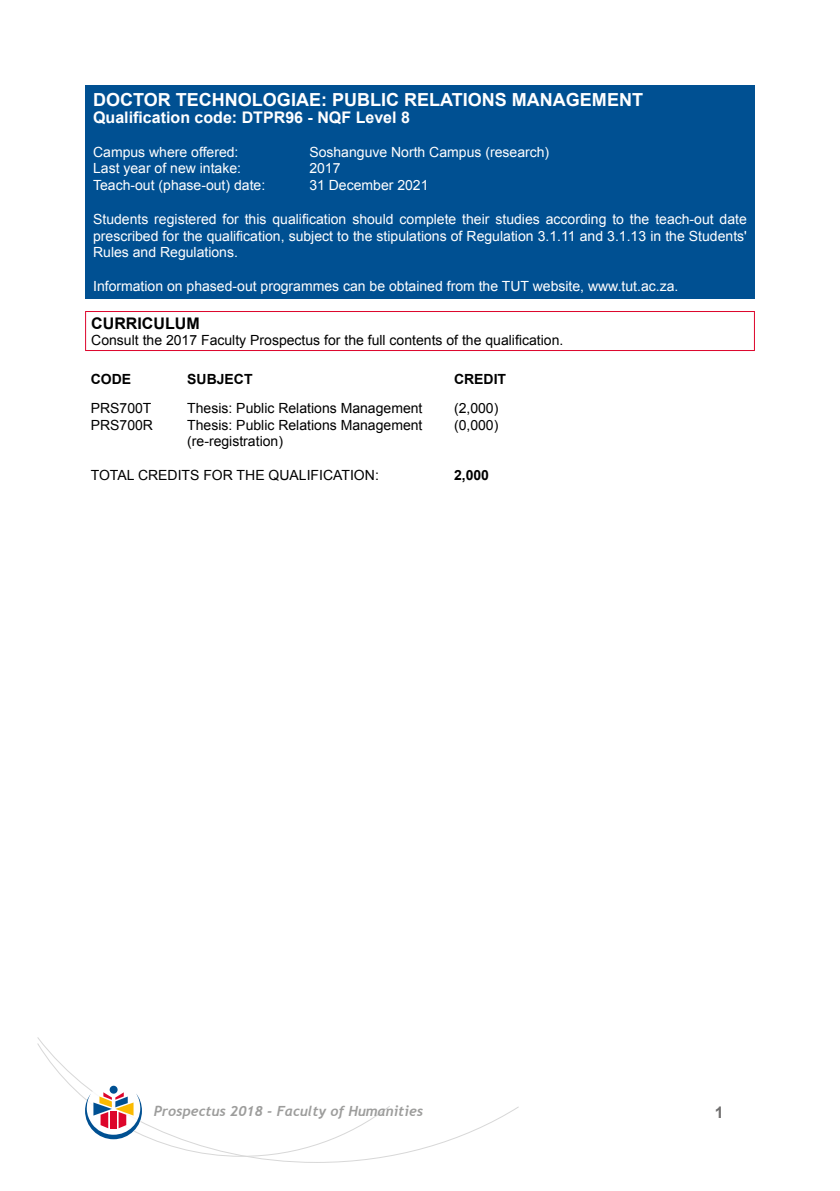
<style>
.page{position:relative;width:840px;height:1191px;background:#fff}
.page>*{position:absolute;margin:0;border:0;box-sizing:border-box;transform-origin:0 0}
.t1{font:700 18px "Arial";color:#fff}
.t2{font:700 16px "Arial";color:#fff}
.t3{font:700 16px "Arial";color:#000}
.t4{font:700 16px "Arial";color:#706f6f}
.t5{font:14px/16.8px "Arial";color:#fff;text-align:justify}
.t6{font:14px "Arial";color:#000}
.t7{font:italic 700 14px "Trebuchet";color:#9d9d9c}
.t8{font:700 14px "Arial";color:#000}
</style>
<div class="page">
<svg style="left:37px;top:1037px;width:482px;height:125px"></svg>
<svg style="left:37px;top:1043px;width:353px;height:113px"></svg>
<div style="left:85px;top:85px;width:669px;height:214px;background:#005092"></div>
<hr style="left:85px;top:311px;width:669px;height:1px;background:#dd052b">
<hr style="left:85px;top:312px;width:1px;height:38px;background:#dd052b">
<hr style="left:753px;top:312px;width:1px;height:38px;background:#dd052b">
<hr style="left:85px;top:350px;width:669px;height:1px;background:#dd052b">
<p class="t1" style="left:93px;top:87px;width:551px">DOCTOR TECHNOLOGIAE: PUBLIC RELATIONS MANAGEMENT</p>
<p class="t2" style="left:93px;top:106px;width:318px">Qualification code: DTPR96 - NQF Level 8</p>
<p class="t5" style="left:93px;top:143px;width:147px">Campus where offered:</p>
<p class="t5" style="left:309px;top:143px;width:241px">Soshanguve North Campus (research)</p>
<p class="t5" style="left:93px;top:160px;width:149px">Last year of new intake:</p>
<p class="t5" style="left:309px;top:160px;width:33px">2017</p>
<p class="t5" style="left:93px;top:177px;width:173px">Teach-out (phase-out) date:</p>
<p class="t5" style="left:309px;top:177px;width:121px">31 December 2021</p>
<p class="t5" style="left:93px;top:210px;width:655px">Students registered for this qualification should complete their studies according to the teach-out date prescribed for the qualification, subject to the stipulations of Regulation 3.1.11 and 3.1.13 in the Students' Rules and Regulations.</p>
<p class="t5" style="left:93px;top:278px;width:586px">Information on phased-out programmes can be obtained from the TUT website, www.tut.ac.za.</p>
<p class="t3" style="left:91px;top:312px;width:110px">CURRICULUM</p>
<p class="t6" style="left:91px;top:330px;width:473px">Consult the 2017 Faculty Prospectus for the full contents of the qualification.</p>
<p class="t8" style="left:91px;top:369px;width:42px">CODE</p>
<p class="t8" style="left:187px;top:369px;width:67px">SUBJECT</p>
<p class="t8" style="left:454px;top:369px;width:54px">CREDIT</p>
<p class="t6" style="left:91px;top:398px;width:62px">PRS700T</p>
<p class="t6" style="left:187px;top:398px;width:236px">Thesis: Public Relations Management</p>
<p class="t6" style="left:454px;top:398px;width:46px">(2,000)</p>
<p class="t6" style="left:91px;top:415px;width:64px">PRS700R</p>
<p class="t6" style="left:187px;top:415px;width:236px">Thesis: Public Relations Management</p>
<p class="t6" style="left:454px;top:415px;width:46px">(0,000)</p>
<p class="t6" style="left:187px;top:432px;width:97px">(re-registration)</p>
<p class="t6" style="left:91px;top:465px;width:289px">TOTAL CREDITS FOR THE QUALIFICATION:</p>
<p class="t8" style="left:454px;top:465px;width:37px">2,000</p>
<p class="t7" style="left:154px;top:1102px;width:271px">Prospectus 2018 - Faculty of Humanities</p>
<p class="t4" style="left:714px;top:1100px;width:10px">1</p>
</div>
